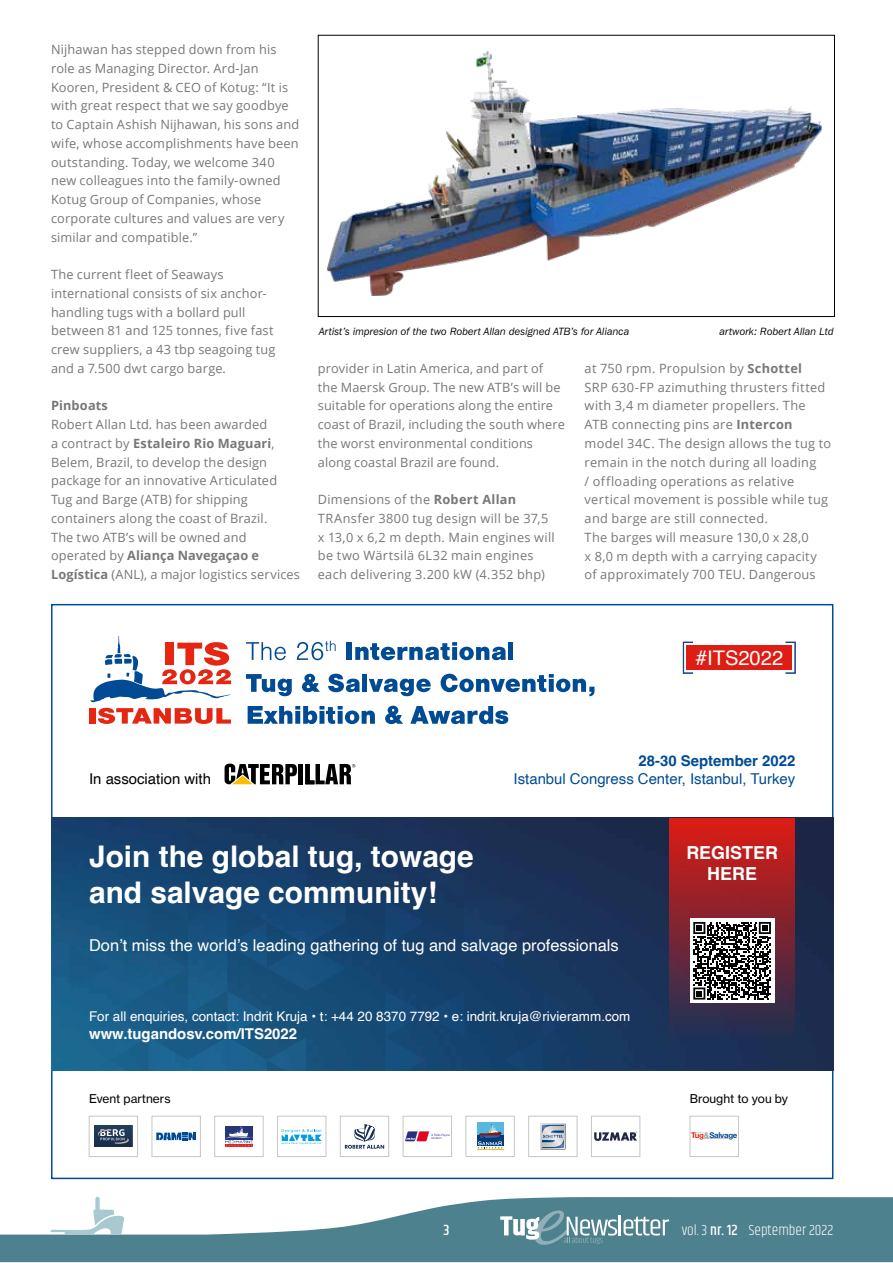
<style>
.page{position:relative;width:893px;height:1263px;background:#fff}
.page>*{position:absolute;margin:0;border:0;box-sizing:border-box;transform-origin:0 0}
.t1{font:700 29.85px/35.8px "Helvetica";color:#fff}
.t2{font:20.1px "Helvetica";color:#fff}
.t3{font:700 17.85px/21.5px "Helvetica";color:#fff;text-align:center}
.t4{font:16.35px "Helvetica";color:#fff}
.t5{font:300 15px "Khand";color:#fff}
.t6{font:500 15px "Khand";color:#fff}
.t7{font:14.85px "Helvetica";color:#004c94}
.t8{font:700 14.85px "Helvetica";color:#fff}
.t9{font:700 14.85px "Helvetica";color:#004c94}
.t10{font:14.85px "Helvetica";color:#000}
.t11{font:13.5px "Helvetica";color:#fff}
.t12{font:12.75px/18.8px "Open Sans";letter-spacing:.015em;color:#777}
.t13{font:700 12.75px "Open Sans";letter-spacing:.01em;color:#777}
.t14{font:12px "N Haas Grotesk TX Pro 55 Rg";color:#000}
.t15{font:italic 10.5px "Franklin Gothic IT Cby BT";letter-spacing:.015em;color:#000}
.t16{font:700 7.95px "Helvetica Neue";letter-spacing:-.035em;color:#004b93}
.s1{font-weight:700}
.s2{color:#e42613}
.s3{color:#9d9c9c}
.s4{font-weight:500}
</style>
<div class="page">
<svg style="left:1px;top:1197px;width:892px;height:65px;fill:#4e818e"></svg>
<svg style="left:500px;top:1210px;width:117px;height:35px;background:#799fa9"></svg>
<hr style="left:619px;top:1215px;width:2px;height:20px;background:#fff">
<svg style="left:624px;top:1217px;width:45px;height:18px"></svg>
<svg style="left:51px;top:1197px;width:73px;height:37px"></svg>
<svg style="left:0;top:1234px;width:1px;height:28px"></svg>
<img style="left:464px;top:818px;width:369px;height:252px">
<svg style="left:246px;top:642px;width:40px;height:18px"></svg>
<svg style="left:297px;top:641px;width:39px;height:19px"></svg>
<div style="left:347px;top:642px;width:5px;height:18px;background:#004b93"></div>
<svg style="left:355px;top:642px;width:151px;height:18px"></svg>
<div style="left:508px;top:642px;width:5px;height:18px;background:#004b93"></div>
<svg style="left:246px;top:674px;width:46px;height:22px"></svg>
<svg style="left:302px;top:674px;width:18px;height:18px"></svg>
<svg style="left:328px;top:674px;width:32px;height:18px"></svg>
<div style="left:362px;top:674px;width:5px;height:18px;background:#004b93"></div>
<svg style="left:369px;top:679px;width:62px;height:17px"></svg>
<svg style="left:441px;top:674px;width:153px;height:22px"></svg>
<svg style="left:248px;top:706px;width:127px;height:18px"></svg>
<svg style="left:385px;top:706px;width:18px;height:18px"></svg>
<svg style="left:410px;top:706px;width:98px;height:18px"></svg>
<svg style="left:90px;top:636px;width:141px;height:66px"></svg>
<div style="left:89px;top:708px;width:6px;height:16px;background:#e42613"></div>
<svg style="left:98px;top:708px;width:133px;height:16px"></svg>
<div style="left:298px;top:764px;width:5px;height:20px;background:#000"></div>
<svg style="left:225px;top:764px;width:72px;height:20px"></svg>
<svg style="left:305px;top:764px;width:50px;height:20px"></svg>
<img style="left:94px;top:1126px;width:38px;height:21px">
<img style="left:115px;top:1138px;width:14px;height:5px">
<svg style="left:98px;top:1129px;width:27px;height:11px"></svg>
<div style="left:89px;top:1116px;width:49px;height:40px;border:1px solid #c6c6c6"></div>
<svg style="left:345px;top:1124px;width:39px;height:25px"></svg>
<div style="left:340px;top:1116px;width:49px;height:40px;border:1px solid #c6c6c6"></div>
<svg style="left:477px;top:1122px;width:27px;height:28px"></svg>
<svg style="left:477px;top:1123px;width:26px;height:27px"></svg>
<div style="left:466px;top:1116px;width:48px;height:40px;border:1px solid #c6c6c6"></div>
<svg style="left:540px;top:1123px;width:26px;height:27px"></svg>
<div style="left:529px;top:1116px;width:48px;height:40px;border:1px solid #c6c6c6"></div>
<svg style="left:594px;top:1132px;width:43px;height:9px"></svg>
<div style="left:591px;top:1116px;width:49px;height:40px;border:1px solid #c6c6c6"></div>
<svg style="left:156px;top:1132px;width:40px;height:8px"></svg>
<div style="left:152px;top:1116px;width:48px;height:40px;border:1px solid #c6c6c6"></div>
<svg style="left:405px;top:1131px;width:45px;height:10px"></svg>
<div style="left:403px;top:1116px;width:49px;height:40px;border:1px solid #c6c6c6"></div>
<div style="left:690px;top:1116px;width:48px;height:40px;border:1px solid #c6c6c6"></div>
<hr style="left:225px;top:1144px;width:28px;height:3px;background:#e1261d">
<svg style="left:225px;top:1126px;width:28px;height:20px"></svg>
<div style="left:215px;top:1116px;width:48px;height:40px;border:1px solid #c6c6c6"></div>
<svg style="left:282px;top:1129px;width:40px;height:15px"></svg>
<div style="left:277px;top:1116px;width:49px;height:40px;border:1px solid #c6c6c6"></div>
<svg style="left:464px;top:818px;width:79px;height:12px"></svg>
<svg style="left:51px;top:818px;width:413px;height:252px;background:#174873"></svg>
<svg style="left:385px;top:853px;width:277px;height:217px;background:#183961"></svg>
<svg style="left:148px;top:899px;width:198px;height:171px;background:#17527e"></svg>
<div style="left:669px;top:818px;width:126px;height:221px;background:linear-gradient(to bottom,#de1b12,#1d2f52)"></div>
<div style="left:690px;top:918px;width:84px;height:85px;background:#fff"></div>
<svg style="left:693px;top:899px;width:78px;height:100px"></svg>
<div style="left:687px;top:645px;width:105px;height:25px;background:#de1d15"></div>
<svg style="left:683px;top:642px;width:10px;height:31px"></svg>
<svg style="left:785px;top:642px;width:10px;height:31px"></svg>
<img style="left:328px;top:51px;width:493px;height:245px">
<div style="left:318px;top:35px;width:517px;height:282px;border:1px solid #000"></div>
<p class="t12" style="left:51px;top:40px;width:250px">Nijhawan has stepped down from his role as Managing Director. Ard-Jan Kooren, President &amp; CEO of Kotug: “It is with great respect that we say goodbye to Captain Ashish Nijhawan, his sons and wife, whose accomplishments have been outstanding. Today, we welcome 340 new colleagues into the family-owned Kotug Group of Companies, whose corporate cultures and values are very similar and compatible.”</p>
<p class="t12" style="left:51px;top:265px;width:226px">The current fleet of Seaways international consists of six anchor&shy;handling tugs with a bollard pull between 81 and 125 tonnes, five fast crew suppliers, a 43 tbp seagoing tug and a 7.500 dwt cargo barge.</p>
<p class="t13" style="left:51px;top:397px;width:58px">Pinboats</p>
<p class="t12" style="left:51px;top:415px;width:250px">Robert Allan Ltd. has been awarded<br>a contract by <span class="s1">Estaleiro Rio Maguari</span>, Belem, Brazil, to develop the design package for an innovative Articulated Tug and Barge (ATB) for shipping containers along the coast of Brazil.<br>The two ATB’s will be owned and operated by <span class="s1">Aliança Navegaçao e Logística</span> (ANL), a major logistics services</p>
<p class="t15" style="left:319px;top:325px;width:312px">Artist’s impresion of the two Robert Allan designed ATB’s for Alianca</p>
<p class="t15" style="left:719px;top:325px;width:116px">artwork: Robert Allan Ltd</p>
<p class="t12" style="left:318px;top:359px;width:248px">provider in Latin America, and part of the Maersk Group. The new ATB’s will be suitable for operations along the entire coast of Brazil, including the south where the worst environmental conditions along coastal Brazil are found.</p>
<p class="t12" style="left:318px;top:490px;width:238px">Dimensions of the <span class="s1">Robert Allan </span>TRAnsfer 3800 tug design will be 37,5 x 13,0 x 6,2 m depth. Main engines will be two Wärtsilä 6L32 main engines each delivering 3.200 kW (4.352 bhp)</p>
<p class="t12" style="left:585px;top:359px;width:248px">at 750 rpm. Propulsion by <span class="s1">Schottel<br></span>SRP 630-FP azimuthing thrusters fitted with 3,4 m diameter propellers. The ATB connecting pins are <span class="s1">Intercon </span>model 34C. The design allows the tug to remain in the notch during all loading<br>/ offloading operations as relative vertical movement is possible while tug and barge are still connected.<br>The barges will measure 130,0 x 28,0<br>x 8,0 m depth with a carrying capacity of approximately 700 TEU. Dangerous</p>
<h2 class="t2" style="left:696px;top:643px;width:89px">#ITS2022</h2>
<p class="t10" style="left:89px;top:768px;width:123px">In association with</p>
<p class="t9" style="left:639px;top:752px;width:158px">28-30 September 2022</p>
<p class="t7" style="left:514px;top:768px;width:283px">Istanbul Congress Center, Istanbul, Turkey</p>
<h1 class="t1" style="left:89px;top:842px;width:386px">Join the global tug, towage and salvage community!</h1>
<h3 class="t3" style="left:686px;top:843px;width:93px">REGISTER<br>HERE</h3>
<p class="t4" style="left:89px;top:933px;width:531px">Don’t miss the world’s leading gathering of tug and salvage professionals</p>
<p class="t11" style="left:89px;top:1006px;width:543px">For all enquiries, contact: Indrit Kruja • t: +44 20 8370 7792 • e: indrit.kruja@rivieramm.com</p>
<p class="t8" style="left:89px;top:1025px;width:210px">www.tugandosv.com/ITS2022</p>
<p class="t14" style="left:89px;top:1092px;width:83px">Event partners</p>
<p class="t14" style="left:690px;top:1092px;width:100px">Brought to you by</p>
<p class="t16" style="left:691px;top:1129px;width:48px"><span class="s2">Tug</span><span class="s3">&amp;</span>Salvage</p>
<p class="t6" style="left:443px;top:1221px;width:8px">3</p>
<p class="t5" style="left:682px;top:1221px;width:153px">vol. 3 <span class="s4">nr. 12</span> September 2022</p>
</div>
